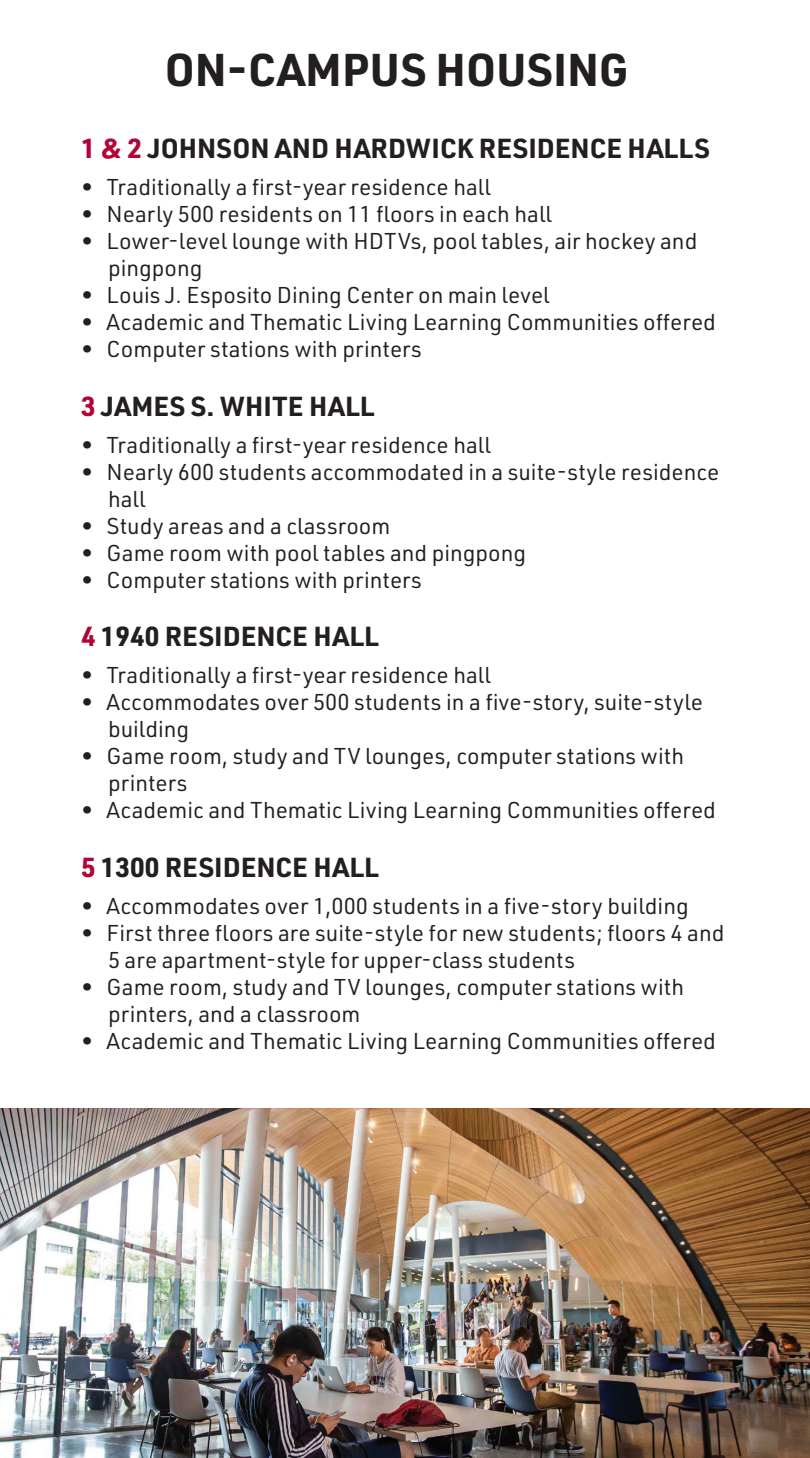
<style>
.page{position:relative;width:810px;height:1458px;background:#fff}
.page>*{position:absolute;margin:0;border:0;box-sizing:border-box;transform-origin:0 0}
.t1{font:700 45px "URWDIN";color:#231f20}
.t2{font:700 27px "URWDIN";color:#231f20}
.t3{font:22.5px/27px "URWDIN";color:#231f20}
.s1{color:#b30437}
</style>
<div class="page">
<img style="left:0;top:1108px;width:810px;height:350px">
<h1 class="t1" style="left:165px;top:39px;width:465px">ON-CAMPUS HOUSING</h1>
<p class="t2" style="left:81px;top:130px;width:630px"><span class="s1">1 &amp; 2</span> JOHNSON AND HARDWICK RESIDENCE HALLS</p>
<p class="t3" style="left:81px;top:173px;width:412px">• Traditionally a first-year residence hall</p>
<p class="t3" style="left:81px;top:200px;width:473px">• Nearly 500 residents on 11 floors in each hall</p>
<p class="t3" style="left:108px;top:227px;width:591px;text-indent:-27px">• Lower-level lounge with HDTVs, pool tables, air hockey and pingpong</p>
<p class="t3" style="left:81px;top:281px;width:470px">• Louis J. Esposito Dining Center on main level</p>
<p class="t3" style="left:81px;top:308px;width:636px">• Academic and Thematic Living Learning Communities offered</p>
<p class="t3" style="left:81px;top:335px;width:342px">• Computer stations with printers</p>
<p class="t2" style="left:81px;top:387px;width:295px"><span class="s1">3</span> JAMES S. WHITE HALL</p>
<p class="t3" style="left:81px;top:431px;width:412px">• Traditionally a first-year residence hall</p>
<p class="t3" style="left:108px;top:458px;width:613px;text-indent:-27px">• Nearly 600 students accommodated in a suite-style residence hall</p>
<p class="t3" style="left:81px;top:512px;width:311px">• Study areas and a classroom</p>
<p class="t3" style="left:81px;top:539px;width:447px">• Game room with pool tables and pingpong</p>
<p class="t3" style="left:81px;top:566px;width:342px">• Computer stations with printers</p>
<p class="t2" style="left:81px;top:618px;width:299px"><span class="s1">4</span> 1940 RESIDENCE HALL</p>
<p class="t3" style="left:81px;top:661px;width:412px">• Traditionally a first-year residence hall</p>
<p class="t3" style="left:108px;top:688px;width:597px;text-indent:-27px">• Accommodates over 500 students in a five-story, suite-style building</p>
<p class="t3" style="left:108px;top:742px;width:578px;text-indent:-27px">• Game room, study and TV lounges, computer stations with printers</p>
<p class="t3" style="left:81px;top:796px;width:636px">• Academic and Thematic Living Learning Communities offered</p>
<p class="t2" style="left:81px;top:849px;width:299px"><span class="s1">5</span> 1300 RESIDENCE HALL</p>
<p class="t3" style="left:81px;top:892px;width:609px">• Accommodates over 1,000 students in a five-story building</p>
<p class="t3" style="left:108px;top:919px;width:618px;text-indent:-27px">• First three floors are suite-style for new students; floors 4 and<br>5 are apartment-style for upper-class students</p>
<p class="t3" style="left:108px;top:973px;width:578px;text-indent:-27px">• Game room, study and TV lounges, computer stations with printers, and a classroom</p>
<p class="t3" style="left:81px;top:1027px;width:636px">• Academic and Thematic Living Learning Communities offered</p>
</div>
